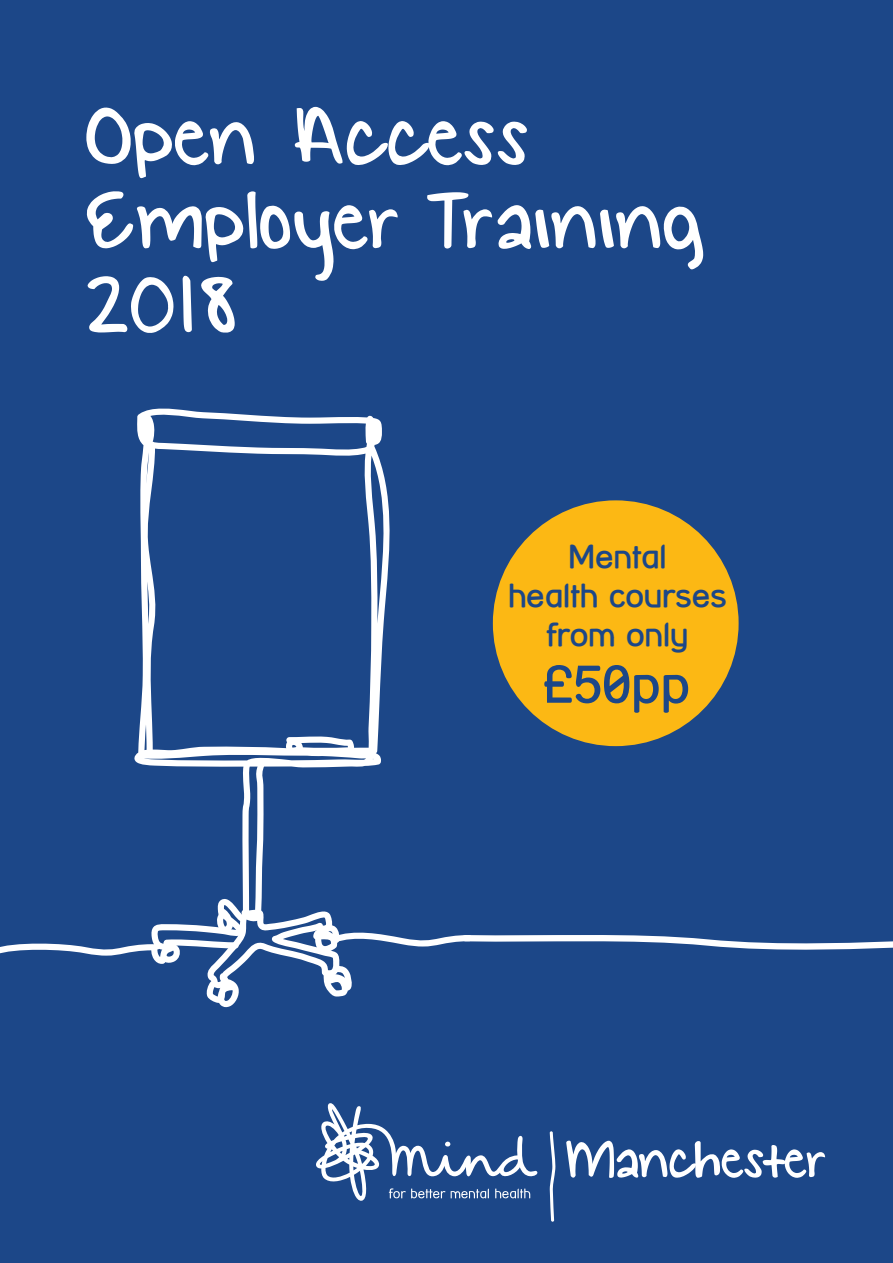
<style>
.page{position:relative;width:893px;height:1263px;background:#1c4788}
.page>*{position:absolute;margin:0;border:0;box-sizing:border-box;transform-origin:0 0}
.t1{font:91.5px/84px "KG Small Town Southern Girl";letter-spacing:.01em;color:#fff}
.t2{font:90px "KG Small Town Southern Girl";color:#fff}
.NM_Subheader_15_18_2{font:700 52.5px "Street Corner";color:#1c4788}
.NM_Subheader_15_18_2-2{font:700 32.7px/39.2px "Street Corner";letter-spacing:.005em;color:#1c4788;text-align:center}
</style>
<div class="page">
<svg style="left:316px;top:1103px;width:222px;height:98px"></svg>
<svg style="left:550px;top:1131px;width:5px;height:91px"></svg>
<svg style="left:566px;top:1140px;width:259px;height:38px"></svg>
<svg style="left:137px;top:408px;width:245px;height:36px"></svg>
<svg style="left:0;top:444px;width:893px;height:563px"></svg>
<div style="left:493px;top:500px;width:246px;height:246px;background:#fcb814;border-radius:50%"></div>
<p class="t1" style="left:85px;top:100px;width:620px">Open Access<br>Employer Training</p>
<p class="t2" style="left:85px;top:257px;width:153px">2018</p>
<p class="NM_Subheader_15_18_2-2" style="left:508px;top:537px;width:220px">Mental<br>health courses from only</p>
<p class="NM_Subheader_15_18_2" style="left:545px;top:654px;width:147px">£50pp</p>
</div>
